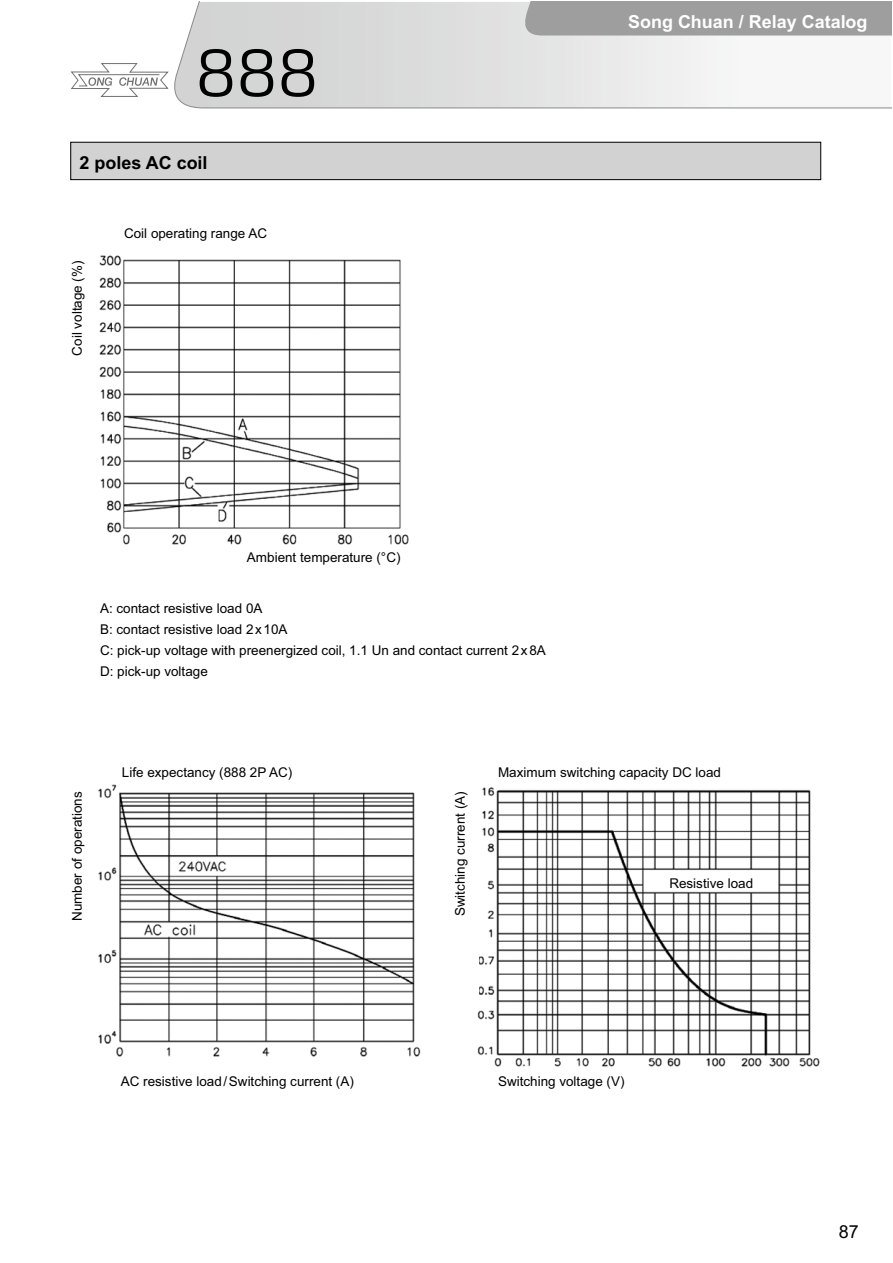
<style>
.page{position:relative;width:893px;height:1263px;background:#fff}
.page>*{position:absolute;margin:0;border:0;box-sizing:border-box;transform-origin:0 0}
.t1{font:65.85px "Etelka Light Pro";color:#000}
.t2{font:700 18px "Arial";color:#fff}
.t3{font:700 18px "Arial";color:#000}
.t4{font:18px "Arial";color:#000}
.t5{font:13.5px/21px "Arial";color:#000}
</style>
<div class="page">
<svg style="left:174px;top:2px;width:717px;height:107px"></svg>
<div style="left:524px;top:2px;width:367px;height:34px;background:#9e9e9f"></div>
<svg style="left:71px;top:63px;width:98px;height:34px"></svg>
<div style="left:71px;top:142px;width:749px;height:38px;background:#d2d2d3"></div>
<div style="left:70px;top:142px;width:751px;height:38px;border:1px solid #000"></div>
<img style="left:99px;top:256px;width:310px;height:289px">
<img style="left:98px;top:784px;width:722px;height:283px">
<div style="left:122px;top:765px;width:305px;height:22px;background:#fff"></div>
<div style="left:498px;top:748px;width:301px;height:40px;background:#fff"></div>
<div style="left:648px;top:873px;width:126px;height:17px;background:#fff"></div>
<div style="left:453px;top:792px;width:26px;height:215px;background:#fff"></div>
<h1 class="t1" style="left:195px;top:35px;width:124px">888</h1>
<h2 class="t3" style="left:80px;top:156px;width:129px">2 poles AC coil</h2>
<p class="t5" style="left:68px;top:356px;width:96px;rotate:-90deg">Coil voltage (%)</p>
<p class="t5" style="left:124px;top:224px;width:144px">Coil operating range AC</p>
<p class="t5" style="left:247px;top:548px;width:155px">Ambient temperature (°C)</p>
<p class="t5" style="left:100px;top:599px;width:447px">A: contact resistive load 0A<br>B: contact resistive load 2x 10A<br>C: pick-up voltage with preenergized coil, 1.1 Un and contact current 2x8A D: pick-up voltage</p>
<h2 class="t2" style="left:628px;top:15px;width:241px">Song Chuan / Relay Catalog</h2>
<p class="t5" style="left:68px;top:921px;width:131px;rotate:-90deg">Number of operations</p>
<p class="t5" style="left:122px;top:763px;width:172px">Life expectancy (888 2P AC)</p>
<p class="t5" style="left:498px;top:763px;width:224px">Maximum switching capacity DC load</p>
<p class="t5" style="left:451px;top:916px;width:126px;rotate:-90deg">Switching current (A)</p>
<p class="t5" style="left:669px;top:874px;width:85px">Resistive load</p>
<p class="t5" style="left:121px;top:1072px;width:235px">AC resistive load/Switching current (A)</p>
<p class="t5" style="left:498px;top:1072px;width:128px">Switching voltage (V)</p>
<h2 class="t4" style="left:838px;top:1225px;width:21px">87</h2>
</div>
